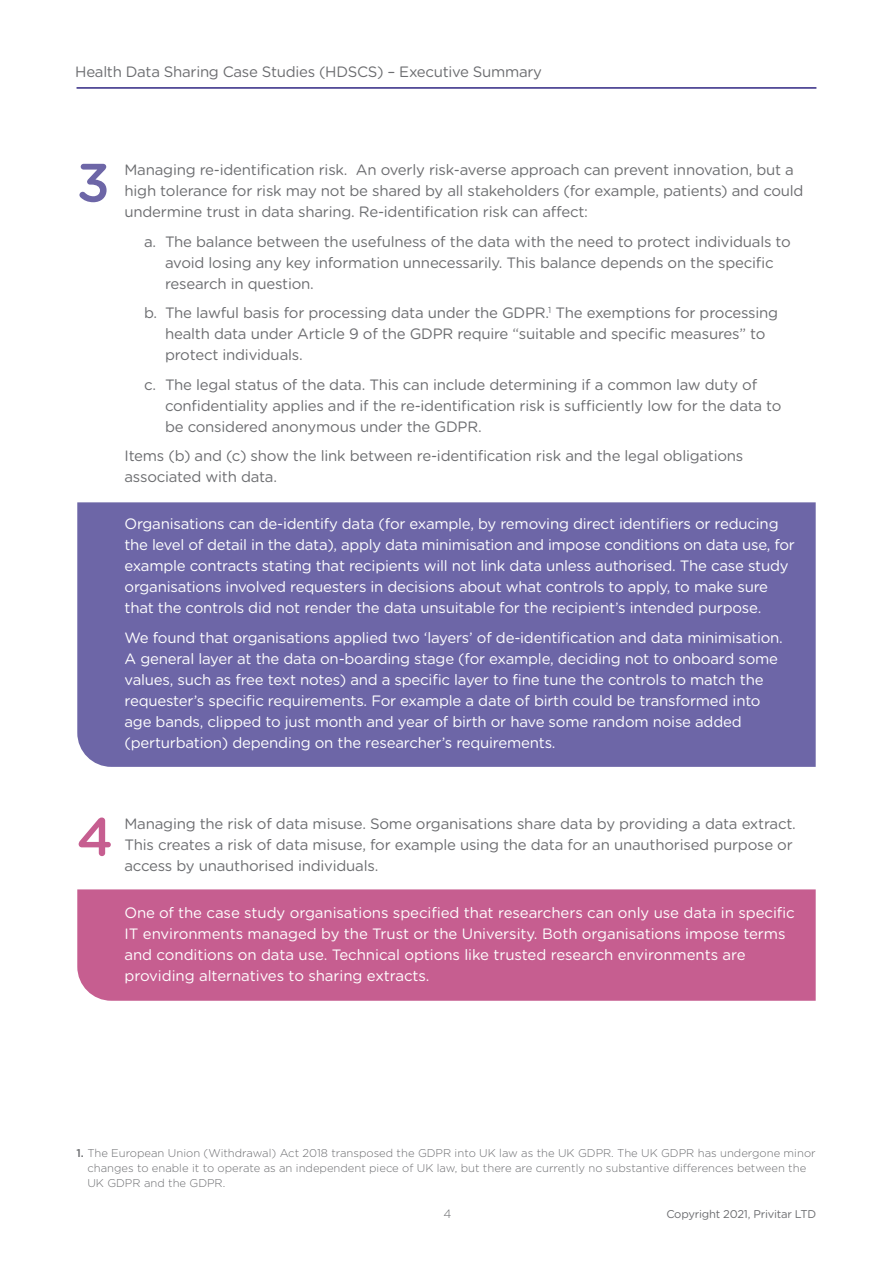
<style>
.page{position:relative;width:893px;height:1263px;background:#fff}
.page>*{position:absolute;margin:0;border:0;box-sizing:border-box;transform-origin:0 0}
._1_41_styles{font:500 54px "Gotham Rounded";color:#6d66a7}
._1_41_styles-2{font:500 54px "Gotham Rounded";color:#c65e90}
._1_41_styles-3{font:15px/21px "Gotham Rounded";letter-spacing:-.015em;color:#fff}
._1_41_styles-4{font:15px/21px "Gotham Rounded";letter-spacing:-.015em;color:#6c6d70}
.t1{font:300 12px "Gotham";color:#6c6d70}
.REFERENCES{font:300 11.25px/15px "Gotham";color:#6c6d70}
.t2{font:11.25px "Gotham Rounded";letter-spacing:-.02em;color:#6c6d70}
.s1{font-weight:500}
</style>
<div class="page">
<hr style="left:77px;top:87px;width:739px;height:2px;background:#312783">
<div style="left:77px;top:502px;width:739px;height:265px;background:#6d66a7"></div>
<div style="left:77px;top:889px;width:739px;height:112px;background:#c65e90"></div>
<p class="_1_41_styles-4" style="left:75px;top:61px;width:468px">Health Data Sharing Case Studies (HDSCS) – Executive Summary</p>
<p class="_1_41_styles" style="left:77px;top:144px;width:35px">3</p>
<p class="_1_41_styles-4" style="left:125px;top:159px;width:681px">Managing re-identification risk. An overly risk-averse approach can prevent innovation, but a high tolerance for risk may not be shared by all stakeholders (for example, patients) and could undermine trust in data sharing. Re-identification risk can affect:</p>
<p class="_1_41_styles-4" style="left:165px;top:230px;width:627px;text-indent:-21px">a. The balance between the usefulness of the data with the need to protect individuals to avoid losing any key information unnecessarily. This balance depends on the specific research in question.</p>
<p class="_1_41_styles-4" style="left:165px;top:302px;width:615px;text-indent:-21px">b. The lawful basis for processing data under the GDPR.<sup>1</sup> The exemptions for processing health data under Article 9 of the GDPR require “suitable and specific measures” to protect individuals.</p>
<p class="_1_41_styles-4" style="left:165px;top:373px;width:618px;text-indent:-21px">c. The legal status of the data. This can include determining if a common law duty of confidentiality applies and if the re-identification risk is sufficiently low for the data to be considered anonymous under the GDPR.</p>
<p class="_1_41_styles-4" style="left:125px;top:445px;width:620px">Items (b) and (c) show the link between re-identification risk and the legal obligations associated with data.</p>
<p class="_1_41_styles-3" style="left:125px;top:512px;width:672px">Organisations can de-identify data (for example, by removing direct identifiers or reducing the level of detail in the data), apply data minimisation and impose conditions on data use, for example contracts stating that recipients will not link data unless authorised. The case study organisations involved requesters in decisions about what controls to apply, to make sure that the controls did not render the data unsuitable for the recipient’s intended purpose.</p>
<p class="_1_41_styles-3" style="left:125px;top:626px;width:660px">We found that organisations applied two ‘layers’ of de-identification and data minimisation.<br>A general layer at the data on-boarding stage (for example, deciding not to onboard some values, such as free text notes) and a specific layer to fine tune the controls to match the requester’s specific requirements. For example a date of birth could be transformed into age bands, clipped to just month and year of birth or have some random noise added (perturbation) depending on the researcher’s requirements.</p>
<p class="_1_41_styles-2" style="left:77px;top:798px;width:38px">4</p>
<p class="_1_41_styles-4" style="left:125px;top:813px;width:673px">Managing the risk of data misuse. Some organisations share data by providing a data extract.<br>This creates a risk of data misuse, for example using the data for an unauthorised purpose or access by unauthorised individuals.</p>
<p class="_1_41_styles-3" style="left:125px;top:901px;width:672px">One of the case study organisations specified that researchers can only use data in specific IT environments managed by the Trust or the University. Both organisations impose terms and conditions on data use. Technical options like trusted research environments are providing alternatives to sharing extracts.</p>
<p class="REFERENCES" style="left:87px;top:1145px;width:730px;text-indent:-11px"><span class="s1">1.</span> The European Union (Withdrawal) Act 2018 transposed the GDPR into UK law as the UK GDPR. The UK GDPR has undergone minor changes to enable it to operate as an independent piece of UK law, but there are currently no substantive differences between the<br>UK GDPR and the GDPR.</p>
<p class="t1" style="left:444px;top:1206px;width:9px">4</p>
<p class="t2" style="left:666px;top:1206px;width:152px">Copyright 2021, Privitar LTD</p>
</div>
